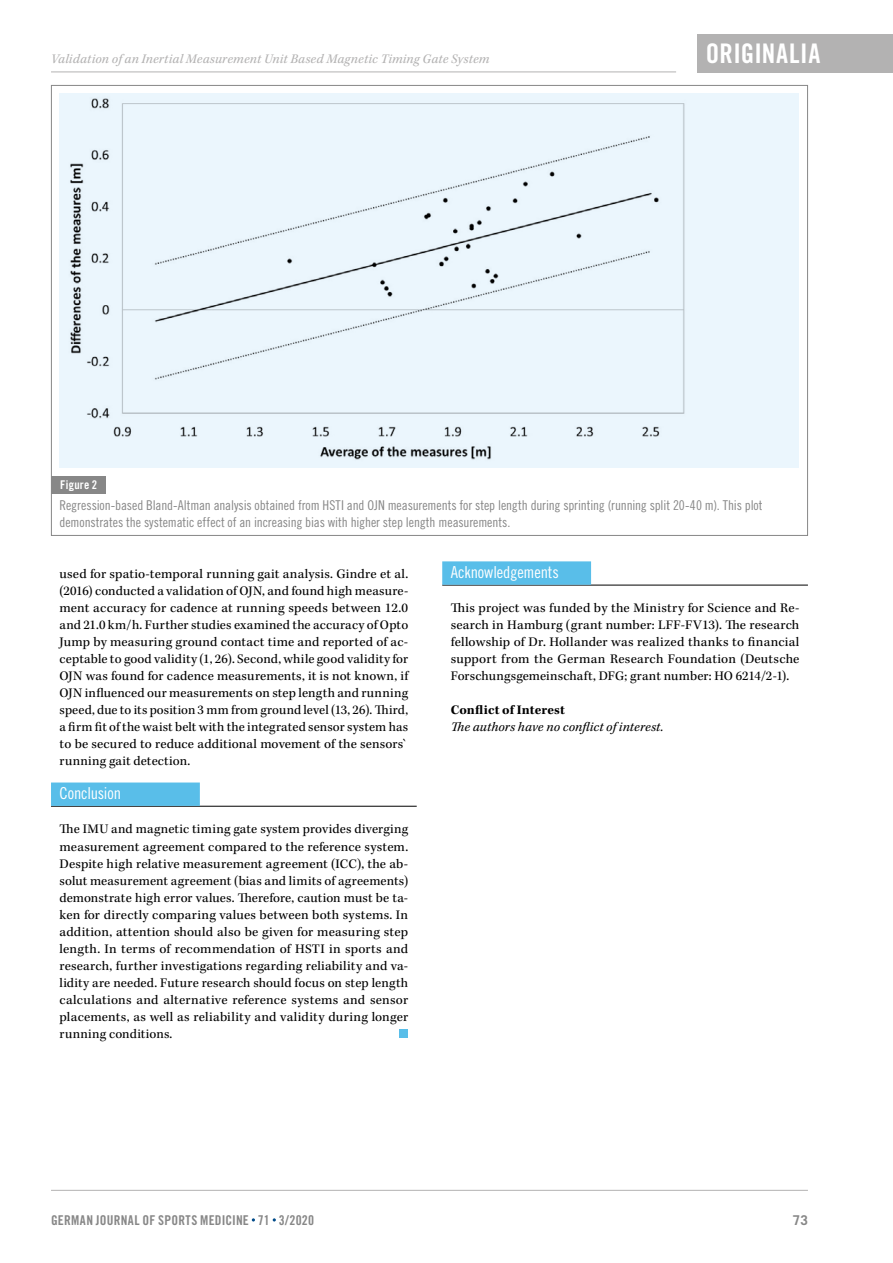
<style>
.page{position:relative;width:893px;height:1263px;background:#fff}
.page>*{position:absolute;margin:0;border:0;box-sizing:border-box;transform-origin:0 0}
.t1{font:27px "Trade Gothic LT Std Bd Cn 20";color:#fff}
.t2{font:16.5px "Trade Gothic LT Std Cn 18";letter-spacing:-.01em;color:#fff}
.t3{font:13.5px/17px "Kepler Std";letter-spacing:.01em;color:#000;text-align:justify}
.t4{font:13.5px/17px "Trade Gothic LT Std Cn 18";letter-spacing:-.005em;color:#878787}
.t5{font:italic 13.5px "Kepler Std";letter-spacing:.015em;color:#b3b2b2}
.t6{font:13.5px "Trade Gothic LT Std Bd Cn 20";letter-spacing:.02em;color:#878787}
.t7{font:italic 13.5px "Kepler Std";letter-spacing:.015em;color:#000}
.t8{font:700 13.5px "Kepler Std";letter-spacing:.01em;color:#000}
.t9{font:700 13.5px "Trade Gothic LT Std";color:#878787}
.t10{font:12px "Trade Gothic LT Std Bd Cn 20";letter-spacing:.02em;color:#fff}
</style>
<div class="page">
<div style="left:697px;top:34px;width:196px;height:38px;background:#b3b2b2"></div>
<hr style="left:51px;top:72px;width:625px;height:1px;background:#b3b2b2">
<hr style="left:51px;top:1190px;width:757px;height:1px;background:#b3b2b2">
<hr style="left:51px;top:806px;width:366px;height:1px;background:#000">
<div style="left:51px;top:782px;width:149px;height:24px;background:#59bee9"></div>
<div style="left:400px;top:1029px;width:8px;height:8px;background:#59bee9"></div>
<hr style="left:442px;top:585px;width:366px;height:1px;background:#000">
<div style="left:442px;top:561px;width:149px;height:24px;background:#59bee9"></div>
<div style="left:52px;top:476px;width:54px;height:17px;background:#878787"></div>
<div style="left:60px;top:94px;width:739px;height:374px;background:#ebf6fd"></div>
<img style="left:70px;top:98px;width:615px;height:362px">
<p class="t5" style="left:51px;top:51px;width:440px">Validation of an Inertial Measurement Unit Based Magnetic Timing Gate System</p>
<h1 class="t1" style="left:706px;top:37px;width:26px">ORIGINALIA</h1>
<p class="t10" style="left:60px;top:477px;width:39px">FIGURE 2</p>
<p class="t4" style="left:60px;top:497px;width:705px">Regression-based Bland-Altman analysis obtained from HSTI and OJN measurements for step length during sprinting (running split 20-40 m). This plot demonstrates the systematic effect of an increasing bias with higher step length measurements.</p>
<p class="t3" style="left:60px;top:566px;width:350px">used for spatio-temporal running gait analysis. Gindre et al. (2016) conducted a validation of OJN, and found high measure&shy;ment accuracy for cadence at running speeds between 12.0 and 21.0 km/h. Further studies examined the accuracy of Opto Jump by measuring ground contact time and reported of ac&shy;ceptable to good validity (1, 26). Second, while good validity for OJN was found for cadence measurements, it is not known, if OJN influenced our measurements on step length and running speed, due to its position 3 mm from ground level (13, 26). Third, a firm fit of the waist belt with the integrated sensor system has to be secured to reduce additional movement of the sensors` running gait detection.</p>
<p class="t2" style="left:60px;top:784px;width:63px">Conclusion</p>
<p class="t3" style="left:60px;top:821px;width:350px">The IMU and magnetic timing gate system provides diverging measurement agreement compared to the reference system.<br>Despite high relative measurement agreement (ICC), the ab&shy;solut measurement agreement (bias and limits of agreements) demonstrate high error values. Therefore, caution must be ta&shy;ken for directly comparing values between both systems. In addition, attention should also be given for measuring step length. In terms of recommendation of HSTI in sports and research, further investigations regarding reliability and va&shy;lidity are needed. Future research should focus on step length calculations and alternative reference systems and sensor placements, as well as reliability and validity during longer running conditions.</p>
<p class="t2" style="left:451px;top:563px;width:110px">Acknowledgements</p>
<p class="t3" style="left:451px;top:600px;width:350px">This project was funded by the Ministry for Science and Re&shy;search in Hamburg (grant number: LFF-FV13). The research fellowship of Dr. Hollander was realized thanks to financial support from the German Research Foundation (Deutsche Forschungsgemeinschaft, DFG; grant number: HO 6214/2-1).</p>
<p class="t8" style="left:451px;top:702px;width:116px">Conflict of Interest</p>
<p class="t7" style="left:451px;top:719px;width:214px">The authors have no conflict of interest.</p>
<p class="t6" style="left:51px;top:1212px;width:265px">GERMAN JOURNAL OF SPORTS MEDICINE 71 3/2020</p>
<p class="t9" style="left:793px;top:1211px;width:17px">73</p>
</div>
